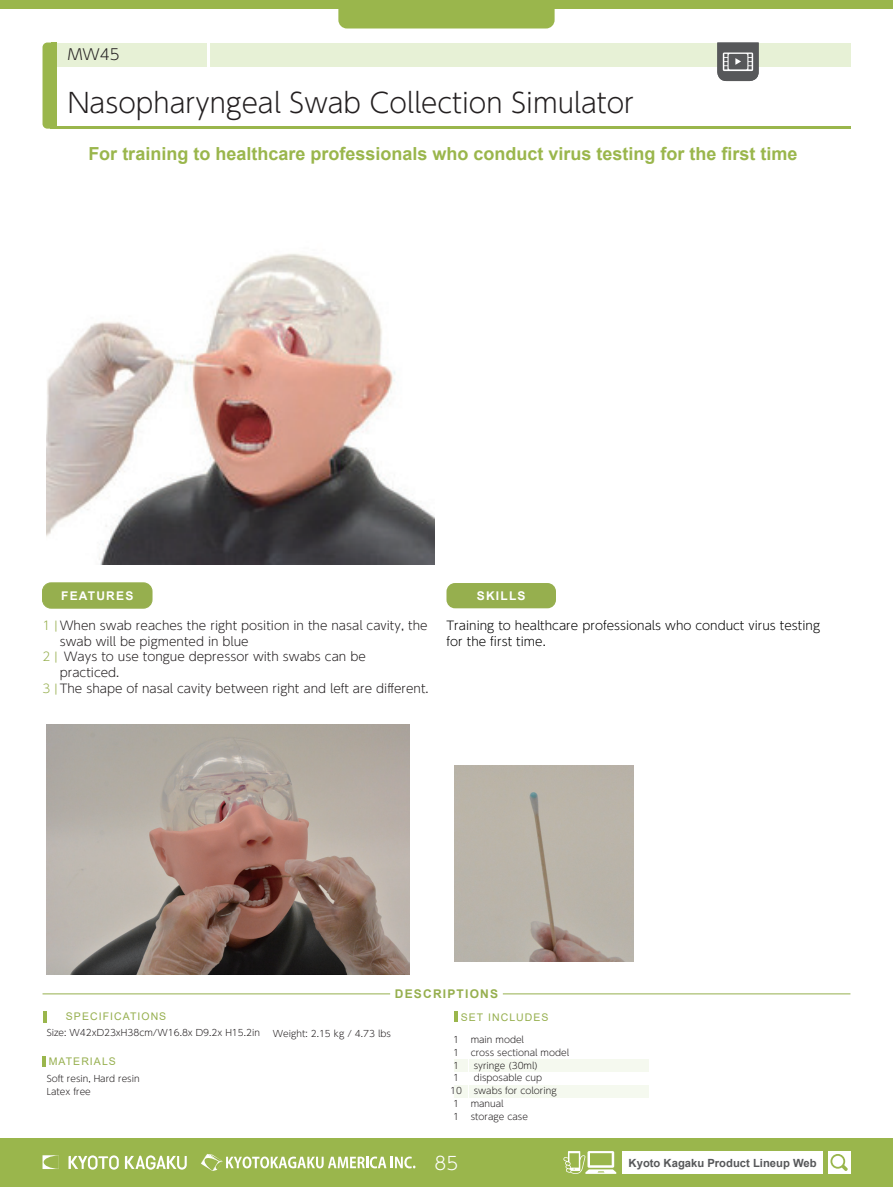
<style>
.page{position:relative;width:893px;height:1187px;background:#fff}
.page>*{position:absolute;margin:0;border:0;box-sizing:border-box;transform-origin:0 0}
.t1{font:300 27px "UD Shin Go Pr 6 N";color:#231f20}
.t2{font:700 18px "Arial";color:#9ab64c}
.t3{font:300 18px "UD Shin Go Pr 6 N";color:#fff}
.t4{font:300 15px "UD Shin Go Pr 6 N";color:#231f20}
.t5{font:300 12px "UD Shin Go Pr 6 N";color:#231f20}
.t6{font:300 12px/15.9px "UD Shin Go Pr 6 N";color:#030303}
.t7{font:700 12px "Arial";letter-spacing:.1em;color:#fff}
.t8{font:700 12px "Arial";letter-spacing:.1em;color:#96af4e}
.t9{font:300 12px "UD Shin Go Pr 6 N";color:#96af4e}
.t10{font:700 11.25px "Arial";color:#57585a}
.t11{font:10.5px "Arial";letter-spacing:.1em;color:#96af4e}
.t12{font:300 9px/12.8px "UD Shin Go Pr 6 N";color:#231f20;text-align:center}
.s1{color:#96af4e}
</style>
<div class="page">
<div style="left:0;top:0;width:893px;height:9px;background:#9ab64c"></div>
<hr style="left:50px;top:126px;width:800px;height:3px;background:#9ab64c">
<div style="left:50px;top:43px;width:800px;height:23px;background:#e7f1d6"></div>
<hr style="left:207px;top:43px;width:3px;height:33px;background:#fff">
<div style="left:43px;top:43px;width:14px;height:86px;background:#9ab64c;border-radius:5px"></div>
<div style="left:51px;top:43px;width:6px;height:86px;background:#9ab64c"></div>
<div style="left:338px;top:9px;width:217px;height:19px;background:#9ab64c"></div>
<div style="left:0;top:1137px;width:893px;height:49px;background:#9ab64c"></div>
<div style="left:622px;top:1150px;width:201px;height:23px;background:#fff"></div>
<div style="left:828px;top:1150px;width:22px;height:23px;background:#fff"></div>
<svg style="left:43px;top:1155px;width:16px;height:13px"></svg>
<svg style="left:69px;top:1155px;width:50px;height:14px"></svg>
<svg style="left:125px;top:1155px;width:62px;height:14px"></svg>
<svg style="left:201px;top:1154px;width:214px;height:16px"></svg>
<svg style="left:830px;top:1154px;width:18px;height:16px"></svg>
<svg style="left:563px;top:1151px;width:53px;height:22px"></svg>
<hr style="left:43px;top:1011px;width:4px;height:11px;background:#9ab64c">
<div style="left:446px;top:583px;width:110px;height:25px;background:#96af4e;border-radius:9px"></div>
<div style="left:43px;top:583px;width:109px;height:25px;background:#96af4e;border-radius:9px"></div>
<div style="left:42px;top:582px;width:110px;height:26px;border:1px solid #96af4e;border-radius:9px"></div>
<div style="left:454px;top:1059px;width:14px;height:13px;background:#f5f9ef"></div>
<div style="left:469px;top:1085px;width:179px;height:13px;background:#f5f9ef"></div>
<div style="left:469px;top:1059px;width:179px;height:13px;background:#f5f9ef"></div>
<div style="left:454px;top:1085px;width:14px;height:13px;background:#f5f9ef"></div>
<svg style="left:454px;top:1011px;width:3px;height:10px"></svg>
<svg style="left:717px;top:43px;width:42px;height:38px;background:#717173"></svg>
<hr style="left:43px;top:993px;width:347px;height:1px;background:#96af4e">
<hr style="left:503px;top:993px;width:347px;height:1px;background:#96af4e">
<svg style="left:43px;top:1056px;width:3px;height:10px"></svg>
<img style="left:47px;top:724px;width:363px;height:250px">
<img style="left:454px;top:765px;width:179px;height:196px">
<img style="left:47px;top:254px;width:387px;height:310px">
<h3 class="t4" style="left:68px;top:42px;width:53px">MW45</h3>
<h1 class="t1" style="left:68px;top:81px;width:568px">Nasopharyngeal Swab Collection Simulator</h1>
<h2 class="t2" style="left:88px;top:141px;width:711px">For training to healthcare professionals who conduct virus testing for the first time</h2>
<h3 class="t7" style="left:61px;top:587px;width:74px">FEATURES</h3>
<h3 class="t7" style="left:477px;top:587px;width:50px">SKILLS</h3>
<h3 class="t6" style="left:446px;top:617px;width:375px">Training to healthcare professionals who conduct virus testing for the first time.</h3>
<h3 class="t5" style="left:43px;top:615px;width:387px"><span class="s1">1 |</span> When swab reaches the right position in the nasal cavity, the</h3>
<h3 class="t9" style="left:43px;top:647px;width:17px">2 |</h3>
<h3 class="t5" style="left:43px;top:679px;width:388px"><span class="s1">3 |</span> The shape of nasal cavity between right and left are different.</h3>
<h3 class="t5" style="left:60px;top:631px;width:190px">swab will be pigmented in blue</h3>
<h3 class="t5" style="left:64px;top:647px;width:304px">Ways to use tongue depressor with swabs can be</h3>
<h3 class="t5" style="left:60px;top:663px;width:61px">practiced.</h3>
<h3 class="t8" style="left:395px;top:985px;width:105px">DESCRIPTIONS</h3>
<p class="t11" style="left:66px;top:1009px;width:102px">SPECIFICATIONS</p>
<p class="t12" style="left:47px;top:1025px;width:215px">Size: W42xD23xH38cm/W16.8x D9.2x H15.2in</p>
<p class="t12" style="left:273px;top:1026px;width:120px">Weight: 2.15 kg / 4.73 lbs</p>
<p class="t11" style="left:49px;top:1053px;width:69px">MATERIALS</p>
<p class="t12" style="left:47px;top:1072px;width:95px;text-align:left">Soft resin, Hard resin<br>Latex free</p>
<p class="t11" style="left:461px;top:1009px;width:89px">SET INCLUDES</p>
<p class="t12" style="left:450px;top:1032px;width:13px">1<br>1<br>1<br>1<br>10<br>1<br>1</p>
<p class="t12" style="left:471px;top:1032px;width:55px">main model</p>
<p class="t12" style="left:471px;top:1045px;width:100px">cross sectional model</p>
<p class="t12" style="left:474px;top:1058px;width:66px">syringe (30ml)</p>
<p class="t12" style="left:474px;top:1071px;width:70px">disposable cup</p>
<p class="t12" style="left:474px;top:1083px;width:85px">swabs for coloring</p>
<p class="t12" style="left:471px;top:1096px;width:34px">manual</p>
<p class="t12" style="left:471px;top:1109px;width:59px">storage case</p>
<h2 class="t3" style="left:435px;top:1148px;width:25px">85</h2>
<p class="t10" style="left:629px;top:1154px;width:189px">Kyoto Kagaku Product Lineup Web</p>
</div>
